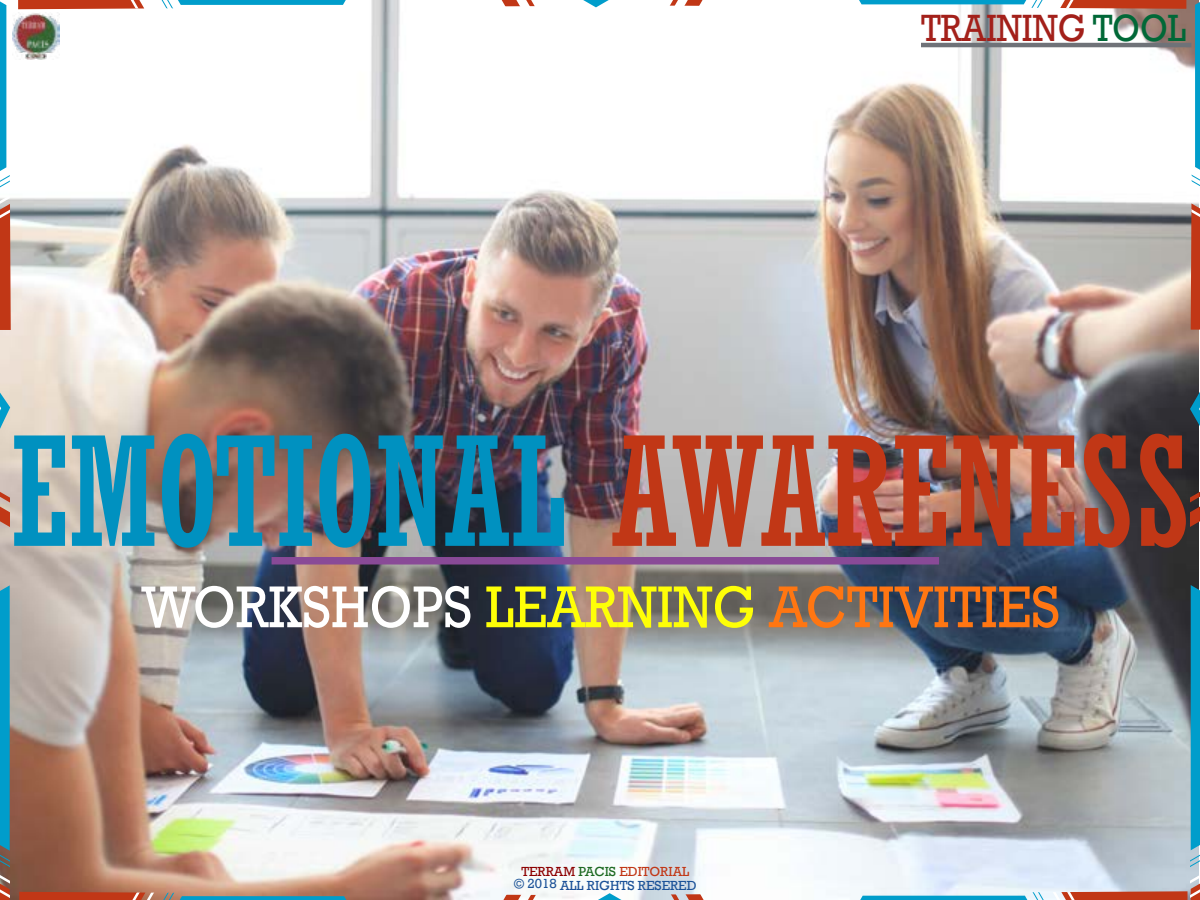
<style>
.page{position:relative;width:1200px;height:900px;background:#fff}
.page>*{position:absolute;margin:0;border:0;box-sizing:border-box;transform-origin:0 0}
.t1{font:condensed 150px "Rockwell";letter-spacing:-.01em;color:#0091c0}
.t2{font:60px "Rockwell";color:#ff7612;scale:.9 1}
.t3{font:39px "Rockwell";color:#a3201a;scale:.89 1}
.t4{font:13.5px/13.5px "Rockwell";color:#1b5298;text-align:center}
.s1{color:#006837}
.s2{color:#c13716}
.s3{color:#fff}
.s4{color:#feff07}
.s5{color:#8c0000}
.s6{color:#1c6921}
</style>
<div class="page">
<img style="left:0;top:0;width:1199px;height:900px">
<svg style="left:0;top:585px;width:10px;height:315px;background:#1e93b5"></svg>
<svg style="left:0;top:1px;width:11px;height:558px"></svg>
<svg style="left:443px;top:892px;width:143px;height:8px"></svg>
<svg style="left:19px;top:892px;width:327px;height:8px;background:#906f64"></svg>
<svg style="left:598px;top:891px;width:166px;height:9px"></svg>
<img style="left:860px;top:585px;width:340px;height:315px">
<div style="left:272px;top:557px;width:667px;height:8px;background:#894a97"></div>
<img style="left:12px;top:12px;width:47px;height:47px">
<svg style="left:619px;top:0;width:143px;height:9px"></svg>
<svg style="left:442px;top:0;width:167px;height:9px"></svg>
<svg style="left:18px;top:0;width:328px;height:9px"></svg>
<img style="left:859px;top:0;width:341px;height:542px">
<h3 class="t3" style="left:921px;top:5px;width:299px">TRAINING <span class="s1">TOOL</span></h3>
<h1 class="t1" style="left:11px;top:406px;width:1183px">EMOTIONAL <span class="s2">AWARENESS</span></h1>
<h2 class="t2" style="left:141px;top:572px;width:1022px"><span class="s3">WORKSHOPS</span> <span class="s4">LEARNING</span> ACTIVITIES</h2>
<p class="t4" style="left:514px;top:865px;width:184px"><span class="s5">TERRAM</span> <span class="s6">PACIS</span> <span class="s2">EDITORIAL<br></span>© 2018 ALL RIGHTS RESERED</p>
</div>
